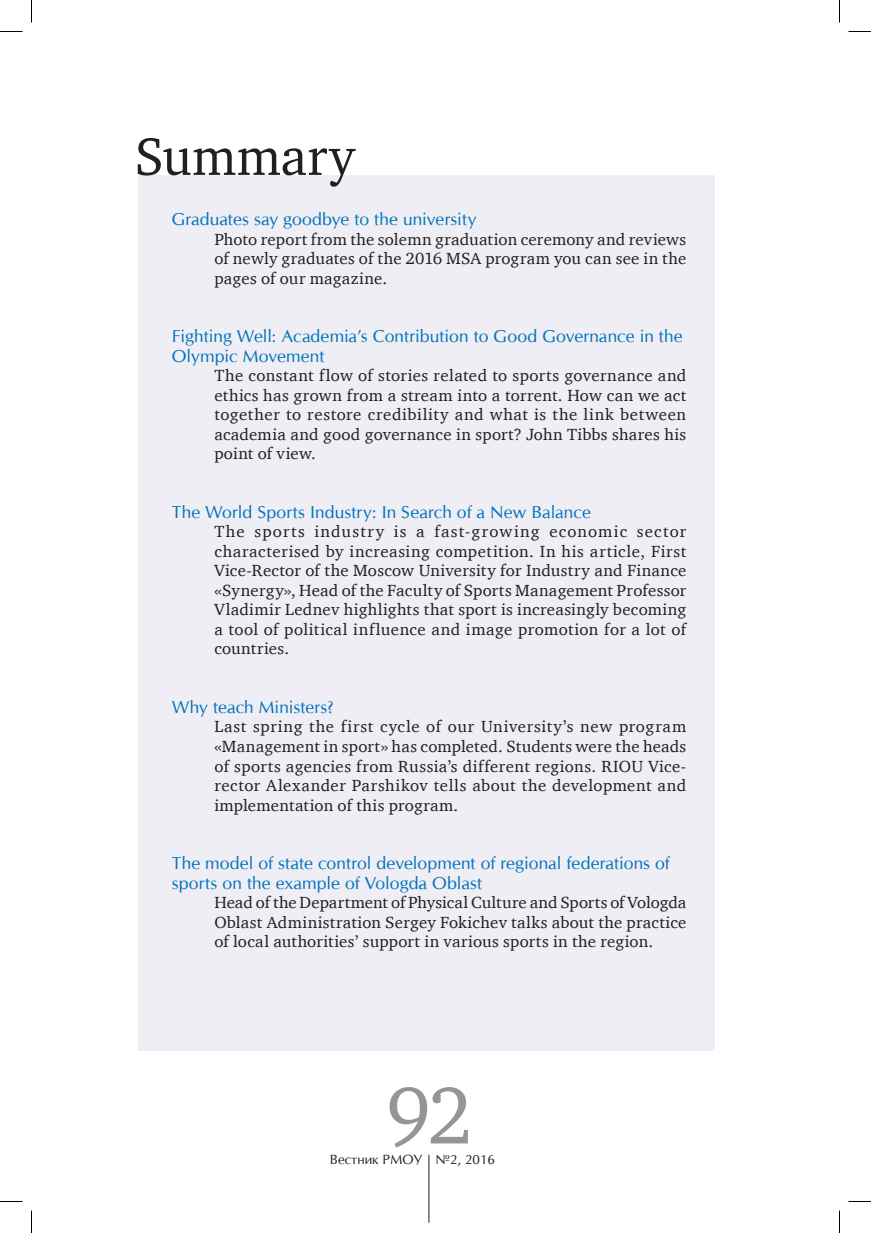
<style>
.page{position:relative;width:871px;height:1233px;background:#fff}
.page>*{position:absolute;margin:0;border:0;box-sizing:border-box;transform-origin:0 0}
.t1{font:82.5px "Charter C";color:#939598}
.заголовок-1{font:54px "Charter C";letter-spacing:.005em;color:#231f20}
.ОСНОВНОЙ_ТЕКСТ{font:16.5px/19.5px "Charter C";letter-spacing:.02em;color:#231f20;text-align:justify}
.ОСНОВНОЙ_ТЕКСТ-2{font:16.5px/19.5px "Opium New C";color:#0072bc}
.t2{font:12.75px "Opium New C";color:#231f20}
</style>
<div class="page">
<hr style="left:429px;top:1154px;width:1px;height:68px;background:#231f20">
<div style="left:138px;top:175px;width:577px;height:875px;background:#eeeef4"></div>
<svg style="left:0;top:31px;width:22px;height:1px"></svg>
<svg style="left:848px;top:31px;width:23px;height:1px"></svg>
<svg style="left:0;top:1201px;width:22px;height:1px"></svg>
<svg style="left:848px;top:1201px;width:23px;height:1px"></svg>
<svg style="left:31px;top:0;width:1px;height:23px"></svg>
<svg style="left:31px;top:1210px;width:1px;height:22px"></svg>
<svg style="left:839px;top:0;width:1px;height:23px"></svg>
<svg style="left:839px;top:1210px;width:1px;height:22px"></svg>
<p class="заголовок-1" style="left:135px;top:127px;width:222px">Summary</p>
<p class="ОСНОВНОЙ_ТЕКСТ-2" style="left:172px;top:209px;width:306px">Graduates say goodbye to the university</p>
<p class="ОСНОВНОЙ_ТЕКСТ" style="left:214px;top:229px;width:473px">Photo report from the solemn graduation ceremony and reviews of newly graduates of the 2016 MSA program you can see in the pages of our magazine.</p>
<p class="ОСНОВНОЙ_ТЕКСТ-2" style="left:172px;top:326px;width:512px">Fighting Well: Academia’s Contribution to Good Governance in the<br>Olympic Movement</p>
<p class="ОСНОВНОЙ_ТЕКСТ" style="left:214px;top:366px;width:474px">The constant flow of stories related to sports governance and ethics has grown from a stream into a torrent. How can we act together to restore credibility and what is the link between academia and good governance in sport? John Tibbs shares his point of view.</p>
<p class="ОСНОВНОЙ_ТЕКСТ-2" style="left:172px;top:502px;width:420px">The World Sports Industry: In Search of a New Balance</p>
<p class="ОСНОВНОЙ_ТЕКСТ" style="left:214px;top:522px;width:473px">The sports industry is a fast-growing economic sector characterised by increasing competition. In his article, First Vice-Rector of the Moscow University for Industry and Finance «Synergy», Head of the Faculty of Sports Management Professor Vladimir Lednev highlights that sport is increasingly becoming a tool of political influence and image promotion for a lot of countries.</p>
<p class="ОСНОВНОЙ_ТЕКСТ-2" style="left:172px;top:697px;width:163px">Why teach Ministers?</p>
<p class="ОСНОВНОЙ_ТЕКСТ" style="left:214px;top:717px;width:473px">Last spring the first cycle of our University’s new program «Management in sport» has completed. Students were the heads of sports agencies from Russia’s different regions. RIOU Vice&shy;rector Alexander Parshikov tells about the development and implementation of this program.</p>
<p class="ОСНОВНОЙ_ТЕКСТ-2" style="left:172px;top:853px;width:499px">The model of state control development of regional federations of sports on the example of Vologda Oblast</p>
<p class="ОСНОВНОЙ_ТЕКСТ" style="left:214px;top:892px;width:474px">Head of the Department of Physical Culture and Sports of Vologda Oblast Administration Sergey Fokichev talks about the practice of local authorities’ support in various sports in the region.</p>
<p class="t1" style="left:386px;top:1069px;width:87px">92</p>
<p class="t2" style="left:435px;top:1151px;width:61px">№2, 2016</p>
<p class="t2" style="left:330px;top:1151px;width:94px">Вестник РМОУ</p>
</div>
